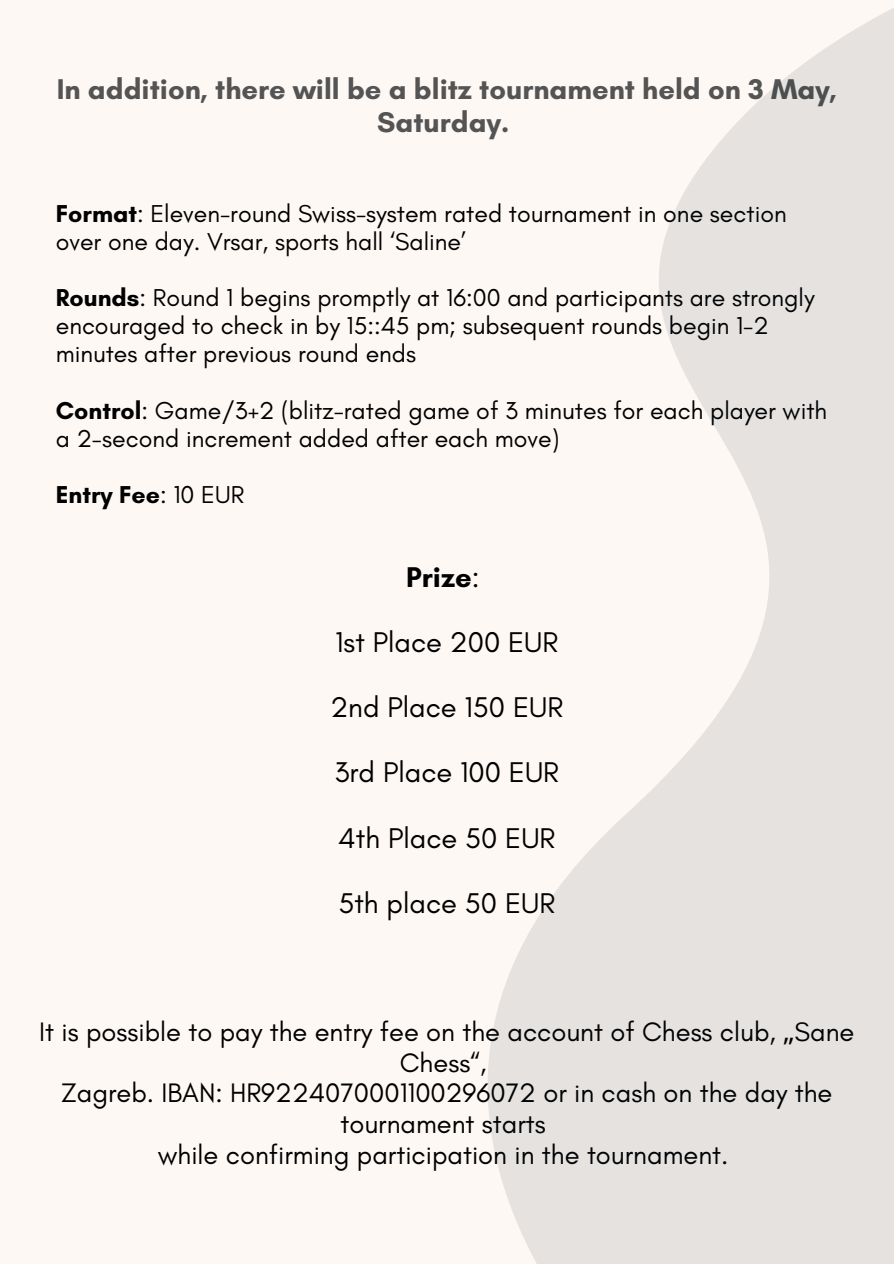
<style>
.page{position:relative;width:894px;height:1264px;background:#fff}
.page>*{position:absolute;margin:0;border:0;box-sizing:border-box;transform-origin:0 0}
.t1{font:29.1px "Glacial Indifference";color:#000}
.t2{font:700 29.1px/32.7px "Glacial Indifference";color:#545454;text-align:center}
.t3{font:700 29.1px "Glacial Indifference";color:#000}
.t4{font:27.3px/30.6px "Glacial Indifference";color:#000;text-align:center}
.t5{font:24.9px/28.2px "Glacial Indifference";color:#000}
.t6{font:700 24.9px "Glacial Indifference";color:#000}
.s1{font-weight:700}
.s2{font-weight:400}
.s3{font-family:"Noto Sans"}
</style>
<div class="page">
<div style="left:0;top:0;width:893px;height:1263px;background:#fdf8f4"></div>
<svg style="left:488px;top:8px;width:405px;height:1255px;fill:#e5e2e0"></svg>
<p class="t2" style="left:57px;top:72px;width:781px">In addition, there will be a blitz tournament held on 3 May,<br>Saturday.</p>
<h1 class="t5" style="left:56px;top:199px;width:732px"><span class="s1">Format</span>: Eleven-round Swiss-system rated tournament in one section over one day. Vrsar, sports hall ‘Saline’</h1>
<p class="t5" style="left:56px;top:283px;width:760px"><span class="s1">Rounds</span>: Round 1 begins promptly at 16:00 and participants are strongly encouraged to check in by 15::45 pm; subsequent rounds begin 1-2 minutes after previous round ends</p>
<p class="t5" style="left:56px;top:396px;width:772px"><span class="s1">Control</span>: Game/3+2 (blitz-rated game of 3 minutes for each player with a 2-second increment added after each move)</p>
<p class="t6" style="left:56px;top:479px;width:190px">Entry Fee<span class="s2">: 10 EUR</span></p>
<h2 class="t3" style="left:406px;top:559px;width:75px">Prize<span class="s2">:</span></h2>
<h2 class="t1" style="left:335px;top:624px;width:224px">1st Place 200 EUR</h2>
<h2 class="t1" style="left:330px;top:689px;width:234px">2nd Place 150 EUR</h2>
<h2 class="t1" style="left:334px;top:754px;width:226px">3rd Place 100 EUR</h2>
<h2 class="t1" style="left:338px;top:820px;width:219px">4th Place 50 EUR</h2>
<h2 class="t1" style="left:338px;top:885px;width:218px">5th place 50 EUR</h2>
<p class="t4" style="left:39px;top:1016px;width:816px">It is possible to pay the entry fee on the account of Chess club, <span class="s3">„</span>Sane Chess“,<br>Zagreb. IBAN: HR9224070001100296072 or in cash on the day the tournament starts<br>while confirming participation in the tournament.</p>
</div>
